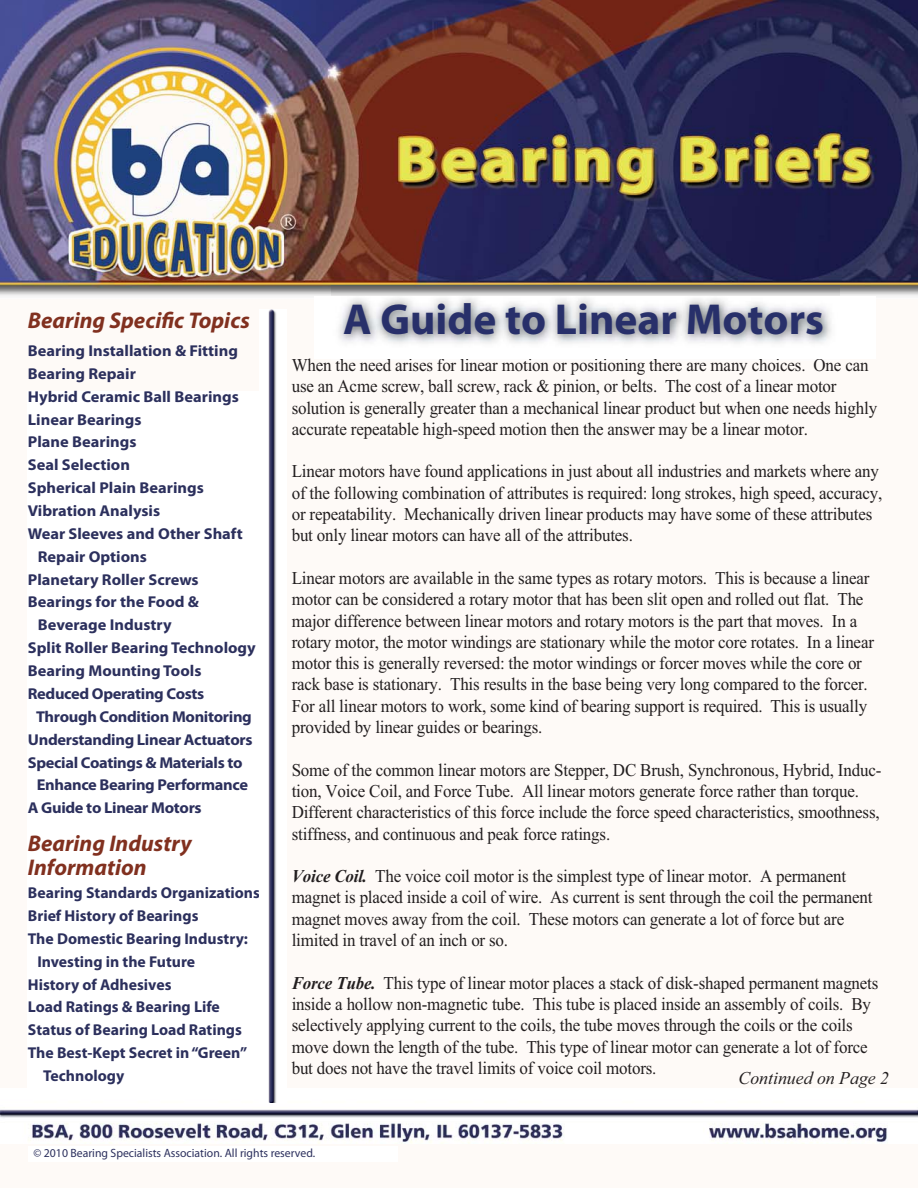
<style>
.page{position:relative;width:918px;height:1188px;background:#fff}
.page>*{position:absolute;margin:0;border:0;box-sizing:border-box;transform-origin:0 0}
.t1{font:700 43.5px "Myriad Pro";color:#28306a}
.t2{font:italic 700 22.8px/24.3px "Myriad Pro";color:#81301f}
.t3{font:18px/21.3px "Times New Roman";letter-spacing:-.01em;color:#221e1f;scale:.94 1}
.t4{font:italic 18px "Times New Roman";color:#231f20}
.t5{font:700 15.75px "Myriad Pro";color:#2c305d;scale:1.04 1}
.t6{font:700 15.75px "Myriad Pro";color:#2c305d}
.t7{font:700 15.75px "Myriad Pro";letter-spacing:-.02em;color:#2c305d;scale:1.04 1}
.t8{font:900 12px "Frutiger LT";color:#2c305d}
.s1{font-weight:700;font-style:italic}
</style>
<div class="page">
<img style="left:0;top:0;width:918px;height:296px">
<img style="left:331px;top:286px;width:508px;height:58px">
<img style="left:0;top:1109px;width:918px;height:35px">
<img style="left:268px;top:309px;width:8px;height:794px">
<p class="t2" style="left:28px;top:310px;width:224px">Bearing Specific Topics</p>
<p class="t5" style="left:28px;top:345px;width:204px">Bearing Installation &amp; Fitting</p>
<p class="t5" style="left:28px;top:368px;width:105px">Bearing Repair</p>
<p class="t5" style="left:28px;top:390px;width:204px">Hybrid Ceramic Ball Bearings</p>
<p class="t5" style="left:28px;top:413px;width:111px">Linear Bearings</p>
<p class="t5" style="left:28px;top:436px;width:106px">Plane Bearings</p>
<p class="t5" style="left:28px;top:459px;width:100px">Seal Selection</p>
<p class="t5" style="left:28px;top:482px;width:171px">Spherical Plain Bearings</p>
<p class="t5" style="left:28px;top:505px;width:129px">Vibration Analysis</p>
<p class="t5" style="left:28px;top:528px;width:208px">Wear Sleeves and Other Shaft</p>
<p class="t5" style="left:38px;top:550px;width:107px">Repair Options</p>
<p class="t5" style="left:28px;top:573px;width:166px">Planetary Roller Screws</p>
<p class="t5" style="left:28px;top:596px;width:166px">Bearings for the Food &amp;</p>
<p class="t5" style="left:38px;top:619px;width:130px">Beverage Industry</p>
<p class="t5" style="left:28px;top:642px;width:221px">Split Roller Bearing Technology</p>
<p class="t5" style="left:28px;top:665px;width:169px">Bearing Mounting Tools</p>
<p class="t7" style="left:28px;top:688px;width:171px">Reduced Operating Costs</p>
<p class="t7" style="left:36px;top:711px;width:209px">Through Condition Monitoring</p>
<p class="t7" style="left:28px;top:733px;width:217px">Understanding Linear Actuators</p>
<p class="t7" style="left:28px;top:756px;width:208px">Special Coatings &amp; Materials to</p>
<p class="t7" style="left:37px;top:779px;width:205px">Enhance Bearing Performance</p>
<p class="t7" style="left:28px;top:802px;width:169px">A Guide to Linear Motors</p>
<p class="t2" style="left:28px;top:832px;width:165px">Bearing Industry<br>Information</p>
<p class="t6" style="left:28px;top:887px;width:234px">Bearing Standards Organizations</p>
<p class="t6" style="left:28px;top:910px;width:172px">Brief History of Bearings</p>
<p class="t6" style="left:28px;top:933px;width:222px">The Domestic Bearing Industry:</p>
<p class="t6" style="left:37px;top:955px;width:159px">Investing in the Future</p>
<p class="t6" style="left:28px;top:978px;width:145px">History of Adhesives</p>
<p class="t6" style="left:28px;top:1001px;width:194px">Load Ratings &amp; Bearing Life</p>
<p class="t6" style="left:28px;top:1024px;width:216px">Status of Bearing Load Ratings</p>
<p class="t6" style="left:28px;top:1047px;width:221px">The Best-Kept Secret in “Green”</p>
<p class="t6" style="left:43px;top:1070px;width:83px">Technology</p>
<h1 class="t1" style="left:343px;top:303px;width:482px">A Guide to Linear Motors</h1>
<p class="t3" style="left:292px;top:356px;width:624px">When t e nee ar ses or near mot on or pos t on ng t ere are many c o ces. ne can use an Acme screw, ball screw, rack &amp; pinion, or belts. The cost of a linear motor solution is generally greater than a mechanical linear product but when one needs highly accurate repeatable high-speed motion then the answer may be a linear motor.</p>
<p class="t3" style="left:292px;top:463px;width:630px">Linear motors have found applications in just about all industries and markets where any of the following combination of attributes is required: long strokes, high speed, accuracy, or repeatability. Mechanically driven linear products may have some of these attributes but only linear motors can have all of the attributes.</p>
<p class="t3" style="left:292px;top:569px;width:621px">Linear motors are available in the same types as rotary motors. This is because a linear motor can be considered a rotary motor that has been slit open and rolled out flat. The major difference between linear motors and rotary motors is the part that moves. In a rotary motor, the motor windings are stationary while the motor core rotates. In a linear motor this is generally reversed: the motor windings or forcer moves while the core or rack base is stationary. This results in the base being very long compared to the forcer.<br>For all linear motors to work, some kind of bearing support is required. This is usually provided by linear guides or bearings.</p>
<p class="t3" style="left:292px;top:761px;width:629px">Some of the common linear motors are Stepper, DC Brush, Synchronous, Hybrid, Induc&shy;tion, Voice Coil, and Force Tube. All linear motors generate force rather than torque.<br>Different characteristics of this force include the force speed characteristics, smoothness, stiffness, and continuous and peak force ratings.</p>
<p class="t3" style="left:292px;top:867px;width:619px"><span class="s1">Voice Coil.</span> The voice coil motor is the simplest type of linear motor. A permanent magnet is placed inside a coil of wire. As current is sent through the coil the permanent magnet moves away from the coil. These motors can generate a lot of force but are limited in travel of an inch or so.</p>
<p class="t3" style="left:292px;top:974px;width:626px"><span class="s1">Force Tube.</span> This type of linear motor places a stack of disk-shaped permanent magnets inside a hollow non-magnetic tube. This tube is placed inside an assembly of coils. By selectively applying current to the coils, the tube moves through the coils or the coils move down the length of the tube. This type of linear motor can generate a lot of force but does not have the travel limits of voice coil motors.</p>
<p class="t3" style="left:340px;top:356px;width:11px">h</p>
<p class="t3" style="left:383px;top:356px;width:33px">d i</p>
<p class="t3" style="left:437px;top:356px;width:36px">f li</p>
<p class="t3" style="left:528px;top:356px;width:7px">i</p>
<p class="t3" style="left:594px;top:356px;width:39px">ii i</p>
<p class="t3" style="left:654px;top:356px;width:11px">h</p>
<p class="t3" style="left:759px;top:356px;width:24px">h i</p>
<p class="t3" style="left:814px;top:356px;width:15px">O</p>
<p class="t4" style="left:739px;top:1071px;width:152px">Continued on Page 2</p>
<p class="t8" style="left:34px;top:1148px;width:283px">© 2010 Bearing Specialists Association. All rights reserved.</p>
</div>
